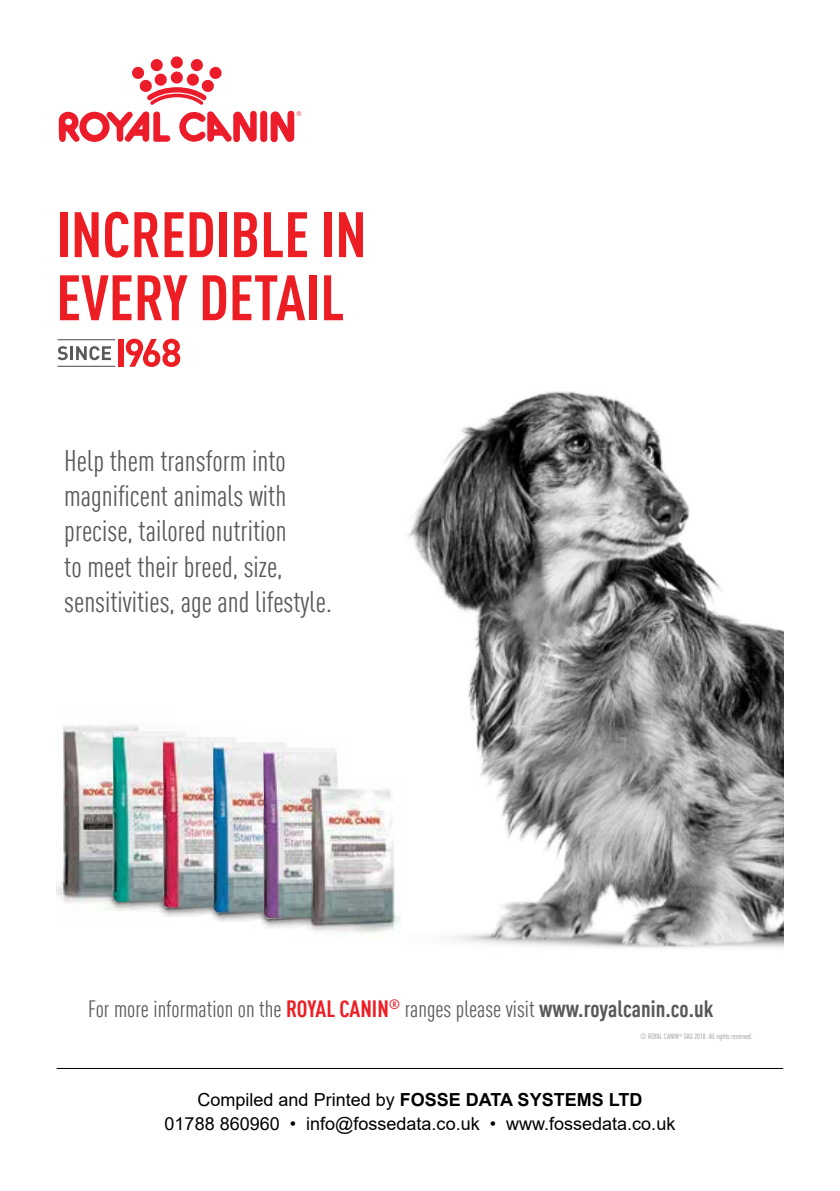
<style>
.page{position:relative;width:840px;height:1191px;background:#fff}
.page>*{position:absolute;margin:0;border:0;box-sizing:border-box;transform-origin:0 0}
.t1{font:700 condensed 63px/63px "DINOT";color:#ed1d24}
.t2{font:condensed 29.2px/35px "DINOT";color:#58595b}
.t3{font:condensed 23.2px "DINOT";color:#58595b}
.t4{font:18px/24.4px "Arial";color:#000;text-align:center}
.t5{font:condensed 7.8px "DINOT";color:#939598}
.s1{font-weight:700;color:#ed1d24}
.s2{font-weight:700}
</style>
<div class="page">
<hr style="left:57px;top:1068px;width:725px;height:1px;background:#000">
<img style="left:400px;top:391px;width:382px;height:557px">
<svg style="left:270px;top:111px;width:31px;height:31px"></svg>
<div style="left:260px;top:111px;width:7px;height:31px;background:#ed1c2b;border-radius:3px"></div>
<svg style="left:171px;top:56px;width:12px;height:12px"></svg>
<svg style="left:59px;top:59px;width:197px;height:83px"></svg>
<svg style="left:57px;top:346px;width:11px;height:14px"></svg>
<hr style="left:70px;top:346px;width:3px;height:14px;background:#58595b">
<svg style="left:76px;top:346px;width:35px;height:14px"></svg>
<hr style="left:57px;top:339px;width:58px;height:1px;background:#58595b">
<hr style="left:57px;top:366px;width:58px;height:1px;background:#58595b">
<div style="left:118px;top:339px;width:5px;height:28px;background:#ed1d24"></div>
<svg style="left:126px;top:339px;width:54px;height:28px"></svg>
<img style="left:57px;top:725px;width:117px;height:192px">
<img style="left:63px;top:726px;width:40px;height:169px">
<img style="left:103px;top:725px;width:71px;height:188px">
<img style="left:112px;top:731px;width:42px;height:171px">
<img style="left:154px;top:727px;width:51px;height:189px">
<img style="left:162px;top:736px;width:43px;height:171px">
<img style="left:205px;top:737px;width:50px;height:184px">
<img style="left:212px;top:742px;width:43px;height:170px">
<img style="left:255px;top:742px;width:83px;height:186px">
<img style="left:263px;top:747px;width:74px;height:171px">
<img style="left:290px;top:777px;width:110px;height:157px">
<img style="left:311px;top:789px;width:44px;height:134px">
<h1 class="t1" style="left:56px;top:202px;width:312px">INCREDIBLE IN<br>EVERY DETAIL</h1>
<p class="t2" style="left:64px;top:443px;width:269px">Help them transform into magnificent animals with precise, tailored nutrition<br>to meet their breed, size, sensitivities, age and lifestyle.</p>
<p class="t3" style="left:88px;top:995px;width:626px">For more information on the <span class="s1">ROYAL CANIN</span><sup>®</sup> ranges please visit <span class="s2">www.royalcanin.co.uk</span></p>
<p class="t5" style="left:639px;top:1031px;width:114px">© ROYAL CANIN<sup>®</sup> SAS 2018. All rights reserved.</p>
<p class="t4" style="left:164px;top:1087px;width:512px">Compiled and Printed by <span class="s2">FOSSE DATA SYSTEMS LTD<br></span>01788 860960 • info@fossedata.co.uk • www.fossedata.co.uk</p>
</div>
